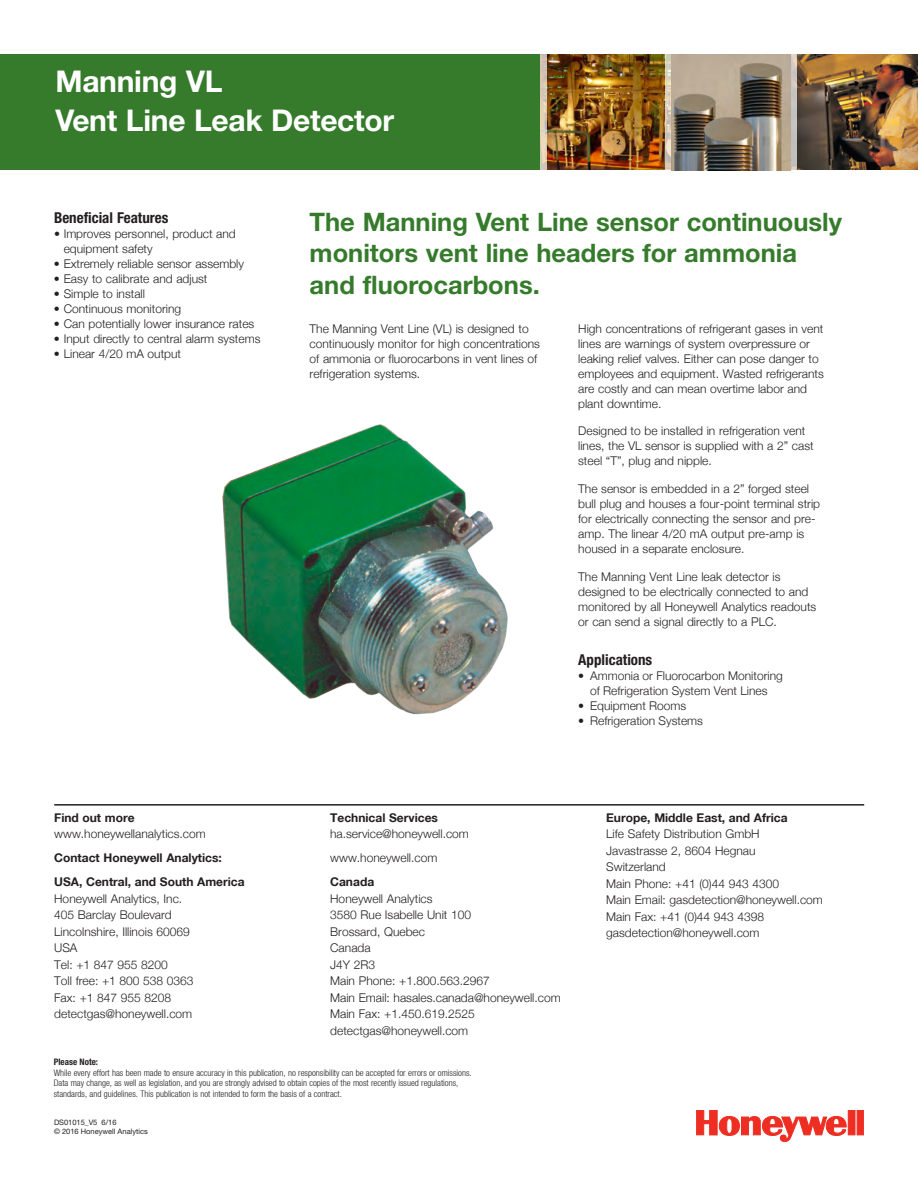
<style>
.page{position:relative;width:918px;height:1188px;background:#fff}
.page>*{position:absolute;margin:0;border:0;box-sizing:border-box;transform-origin:0 0}
.White_Header{font:700 30px "Helvetica Neue";letter-spacing:-.01em;color:#fff}
.Main_Intro{font:700 25.5px/31.5px "Helvetica Neue";color:#357b2b}
.Bullet_Header{font:700 condensed 15px "Helvetica Neue";color:#231f20}
.Main_Body_Copy{font:300 12px/15px "Helvetica Neue LT";color:#231f20}
.Table_Section_Header{font:300 12px "Helvetica Neue LT";color:#231f20}
.Bullet_Copy{font:300 12px/15px "Helvetica Neue LT";color:#231f20}
.Table_Section_Header-2{font:700 12px "Helvetica Neue LT";color:#231f20}
.Bullets{font:300 12px/15px "Helvetica Neue LT";color:#231f20;text-align:center}
.Table_Section_Header-3{font:300 condensed 9px/10.5px "Helvetica Neue LT";color:#231f20}
.Table_Section_Header-4{font:700 condensed 9px "Helvetica Neue";color:#231f20}
.t1{font:7.5px "Helvetica Neue";color:#231f20}
</style>
<div class="page">
<div style="left:0;top:54px;width:836px;height:116px;background:#357b2b"></div>
<img style="left:547px;top:55px;width:118px;height:114px">
<img style="left:672px;top:54px;width:246px;height:116px">
<svg style="left:790px;top:54px;width:6px;height:117px"></svg>
<svg style="left:540px;top:54px;width:7px;height:116px"></svg>
<svg style="left:665px;top:54px;width:7px;height:117px"></svg>
<img style="left:222px;top:424px;width:286px;height:291px">
<svg style="left:696px;top:1110px;width:151px;height:32px"></svg>
<div style="left:848px;top:1110px;width:7px;height:25px;background:#ee2e22;border:1px solid #ee2e22"></div>
<div style="left:857px;top:1110px;width:7px;height:25px;background:#ee2e22;border:1px solid #ee2e22"></div>
<hr style="left:54px;top:804px;width:810px;height:2px;background:#231f20">
<p class="White_Header" style="left:55px;top:63px;width:169px">Manning VL</p>
<p class="White_Header" style="left:55px;top:101px;width:340px">Vent Line Leak Detector</p>
<p class="Bullet_Header" style="left:54px;top:208px;width:116px">Beneficial Features</p>
<p class="Bullet_Copy" style="left:64px;top:226px;width:174px;text-indent:-10px">• Improves personnel, product and equipment safety</p>
<p class="Bullet_Copy" style="left:54px;top:256px;width:192px">• Extremely reliable sensor assembly</p>
<p class="Bullet_Copy" style="left:54px;top:271px;width:155px">• Easy to calibrate and adjust</p>
<p class="Bullet_Copy" style="left:54px;top:286px;width:93px">• Simple to install</p>
<p class="Bullet_Copy" style="left:54px;top:301px;width:129px">• Continuous monitoring</p>
<p class="Bullet_Copy" style="left:54px;top:316px;width:202px">• Can potentially lower insurance rates</p>
<p class="Bullet_Copy" style="left:54px;top:331px;width:208px">• Input directly to central alarm systems</p>
<p class="Bullet_Copy" style="left:54px;top:346px;width:129px">• Linear 4/20 mA output</p>
<p class="Table_Section_Header-2" style="left:54px;top:810px;width:82px">Find out more</p>
<p class="Table_Section_Header" style="left:54px;top:827px;width:153px">www.honeywellanalytics.com</p>
<p class="Table_Section_Header-2" style="left:54px;top:851px;width:169px">Contact Honeywell Analytics:</p>
<p class="Table_Section_Header-2" style="left:54px;top:875px;width:192px">USA, Central, and South America</p>
<p class="Table_Section_Header" style="left:54px;top:891px;width:130px">Honeywell Analytics, Inc.</p>
<p class="Table_Section_Header" style="left:54px;top:908px;width:119px">405 Barclay Boulevard</p>
<p class="Table_Section_Header" style="left:54px;top:924px;width:137px">Lincolnshire, Illinois 60069</p>
<p class="Table_Section_Header" style="left:54px;top:941px;width:25px">USA</p>
<p class="Table_Section_Header" style="left:54px;top:957px;width:115px">Tel: +1 847 955 8200</p>
<p class="Table_Section_Header" style="left:54px;top:974px;width:141px">Toll free: +1 800 538 0363</p>
<p class="Table_Section_Header" style="left:54px;top:990px;width:119px">Fax: +1 847 955 8208</p>
<p class="Table_Section_Header" style="left:54px;top:1007px;width:140px">detectgas@honeywell.com</p>
<p class="Main_Intro" style="left:310px;top:205px;width:534px">The Manning Vent Line sensor continuously monitors vent line headers for ammonia and fluorocarbons.</p>
<p class="Main_Body_Copy" style="left:578px;top:321px;width:247px">High concentrations of refrigerant gases in vent lines are warnings of system overpressure or leaking relief valves. Either can pose danger to employees and equipment. Wasted refrigerants are costly and can mean overtime labor and plant downtime.</p>
<p class="Main_Body_Copy" style="left:578px;top:423px;width:237px">Designed to be installed in refrigeration vent lines, the VL sensor is supplied with a 2” cast steel “T”, plug and nipple.</p>
<p class="Main_Body_Copy" style="left:578px;top:481px;width:243px">The sensor is embedded in a 2” forged steel bull plug and houses a four-point terminal strip for electrically connecting the sensor and pre&shy;amp. The linear 4/20 mA output pre-amp is housed in a separate enclosure.</p>
<p class="Main_Body_Copy" style="left:578px;top:569px;width:240px">The Manning Vent Line leak detector is designed to be electrically connected to and monitored by all Honeywell Analytics readouts or can send a signal directly to a PLC.</p>
<p class="Bullet_Header" style="left:578px;top:651px;width:76px">Applications</p>
<p class="Bullets" style="left:578px;top:668px;width:206px">• Ammonia or Fluorocarbon Monitoring of Refrigeration System Vent Lines</p>
<p class="Bullets" style="left:578px;top:698px;width:110px">• Equipment Rooms</p>
<p class="Bullets" style="left:578px;top:713px;width:126px">• Refrigeration Systems</p>
<p class="Main_Body_Copy" style="left:310px;top:321px;width:232px">The Manning Vent Line (VL) is designed to continuously monitor for high concentrations of ammonia or fluorocarbons in vent lines of refrigeration systems.</p>
<p class="Table_Section_Header-2" style="left:330px;top:810px;width:109px">Technical Services</p>
<p class="Table_Section_Header" style="left:330px;top:827px;width:140px">ha.service@honeywell.com</p>
<p class="Table_Section_Header" style="left:330px;top:851px;width:109px">www.honeywell.com</p>
<p class="Table_Section_Header-2" style="left:330px;top:875px;width:46px">Canada</p>
<p class="Table_Section_Header" style="left:330px;top:891px;width:104px">Honeywell Analytics</p>
<p class="Table_Section_Header" style="left:330px;top:908px;width:142px">3580 Rue Isabelle Unit 100</p>
<p class="Table_Section_Header" style="left:330px;top:924px;width:96px">Brossard, Quebec</p>
<p class="Table_Section_Header" style="left:330px;top:941px;width:42px">Canada</p>
<p class="Table_Section_Header" style="left:330px;top:957px;width:47px">J4Y 2R3</p>
<p class="Table_Section_Header" style="left:330px;top:974px;width:161px">Main Phone: +1.800.563.2967</p>
<p class="Table_Section_Header" style="left:330px;top:990px;width:232px">Main Email: hasales.canada@honeywell.com</p>
<p class="Table_Section_Header" style="left:330px;top:1007px;width:146px">Main Fax: +1.450.619.2525</p>
<p class="Table_Section_Header" style="left:330px;top:1023px;width:140px">detectgas@honeywell.com</p>
<p class="Table_Section_Header-2" style="left:606px;top:810px;width:183px">Europe, Middle East, and Africa</p>
<p class="Table_Section_Header" style="left:606px;top:827px;width:155px">Life Safety Distribution GmbH</p>
<p class="Table_Section_Header" style="left:606px;top:843px;width:151px">Javastrasse 2, 8604 Hegnau</p>
<p class="Table_Section_Header" style="left:606px;top:860px;width:61px">Switzerland</p>
<p class="Table_Section_Header" style="left:606px;top:876px;width:174px">Main Phone: +41 (0)44 943 4300</p>
<p class="Table_Section_Header" style="left:606px;top:893px;width:218px">Main Email: gasdetection@honeywell.com</p>
<p class="Table_Section_Header" style="left:606px;top:909px;width:160px">Main Fax: +41 (0)44 943 4398</p>
<p class="Table_Section_Header" style="left:606px;top:926px;width:155px">gasdetection@honeywell.com</p>
<p class="Table_Section_Header-4" style="left:54px;top:1057px;width:46px">Please Note:</p>
<p class="Table_Section_Header-3" style="left:54px;top:1067px;width:419px">While every effort has been made to ensure accuracy in this publication, no responsibility can be accepted for errors or omissions.</p>
<p class="Table_Section_Header-3" style="left:54px;top:1078px;width:406px">Data may change, as well as legislation, and you are strongly advised to obtain copies of the most recently issued regulations, standards, and guidelines. This publication is not intended to form the basis of a contract.</p>
<p class="t1" style="left:54px;top:1118px;width:64px">DS01015_V5 6/16</p>
<p class="t1" style="left:54px;top:1127px;width:95px">© 2016 Honeywell Analytics</p>
</div>
